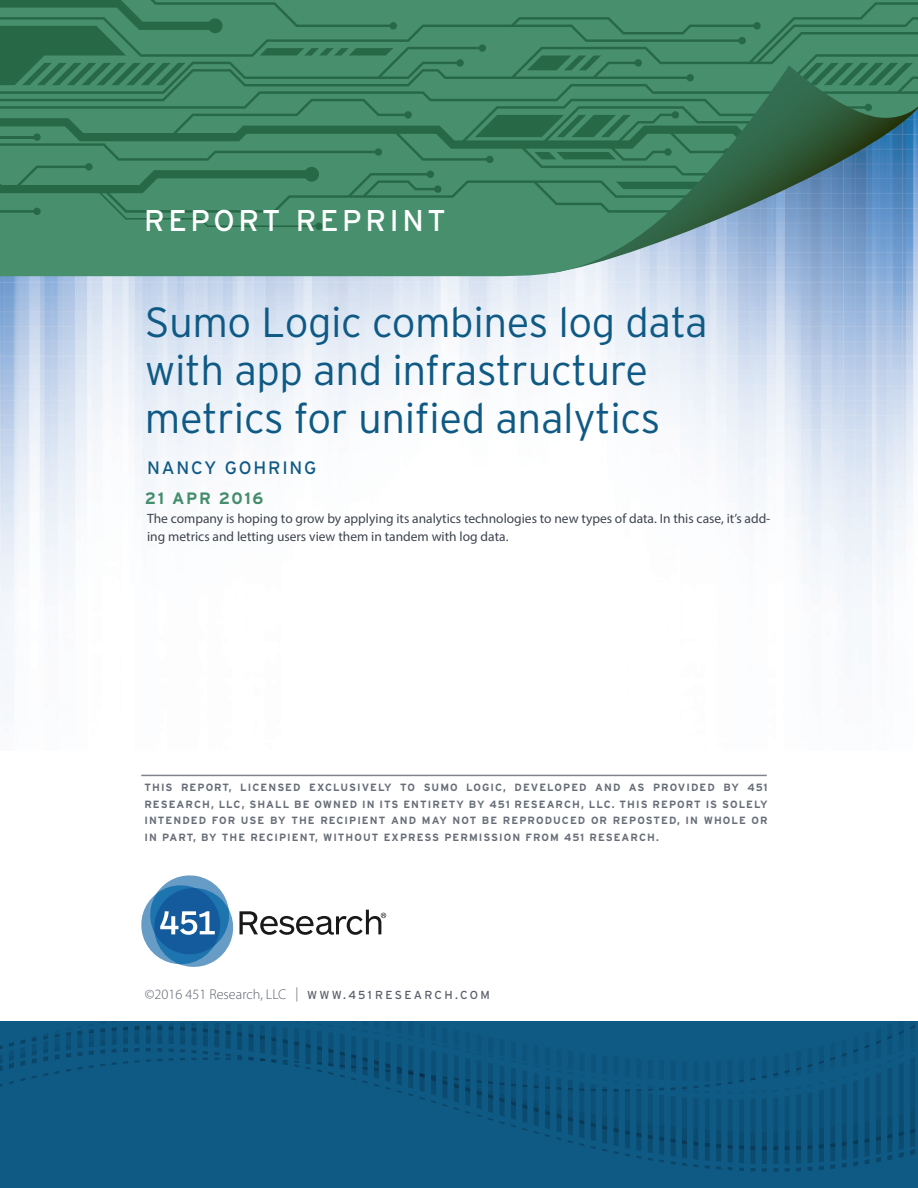
<style>
.page{position:relative;width:918px;height:1188px;background:#fff}
.page>*{position:absolute;margin:0;border:0;box-sizing:border-box;transform-origin:0 0}
.Hed_10_Int_Mixed_Lig{font:300 42px/48px "Interstate";letter-spacing:-.01em;color:#0f5a85}
.t1{font:30px "Interstate";letter-spacing:.12em;color:#fff}
.Author{font:18px "Interstate";letter-spacing:.1em;color:#0f5a85}
.Hed_50_Solid{font:700 16.5px "Interstate";letter-spacing:.1em;color:#458d6d}
.Myriad_Body{font:300 14.25px "Myriad Pro";color:#595f6a}
.Hook_Text{font:13.5px/18px "Myriad Pro";color:#3e444f}
.Hed_50_Solid-2{font:700 10.5px/16.5px "Interstate";letter-spacing:.1em;color:#686e78;text-align:justify}
.s1{font-family:"Interstate";font-weight:400;font-size:11.7px}
</style>
<div class="page">
<img style="left:0;top:276px;width:918px;height:420px">
<svg style="left:0;top:227px;width:918px;height:49px;background:#629b8f"></svg>
<div style="left:315px;top:223px;width:8px;height:7px;background:#276947;border-radius:50%"></div>
<svg style="left:0;top:0;width:918px;height:227px;background:#408366"></svg>
<svg style="left:141px;top:875px;width:245px;height:92px"></svg>
<div style="left:0;top:1022px;width:918px;height:166px;background:#0f5a85"></div>
<hr style="left:141px;top:775px;width:626px;height:1px;background:#80838a">
<p class="t1" style="left:144px;top:203px;width:303px">REPORT REPRINT</p>
<p class="Hed_10_Int_Mixed_Lig" style="left:145px;top:298px;width:565px">Sumo Logic combines log data with app and infrastructure metrics for unified analytics</p>
<p class="Author" style="left:147px;top:457px;width:171px">NANCY GOHRING</p>
<p class="Hed_50_Solid" style="left:145px;top:488px;width:120px">21 APR 2016</p>
<p class="Hook_Text" style="left:147px;top:510px;width:625px">The company is hoping to grow by applying its analytics technologies to new types of data. In this case, it’s add&shy;ing metrics and letting users view them in tandem with log data.</p>
<p class="Hed_50_Solid-2" style="left:144px;top:779px;width:625px">THIS REPORT, LICENSED EXCLUSIVELY TO SUMO LOGIC, DEVELOPED AND AS PROVIDED BY 451<br>RESEARCH, LLC, SHALL BE OWNED IN ITS ENTIRETY BY 451 RESEARCH, LLC. THIS REPORT IS SOLELY INTENDED FOR USE BY THE RECIPIENT AND MAY NOT BE REPRODUCED OR REPOSTED, IN WHOLE OR IN PART, BY THE RECIPIENT, WITHOUT EXPRESS PERMISSION FROM 451 RESEARCH.</p>
<p class="Myriad_Body" style="left:145px;top:986px;width:346px">©2016 451 Research, LLC | <span class="s1">WWW.451 RESEARCH.COM</span></p>
</div>
